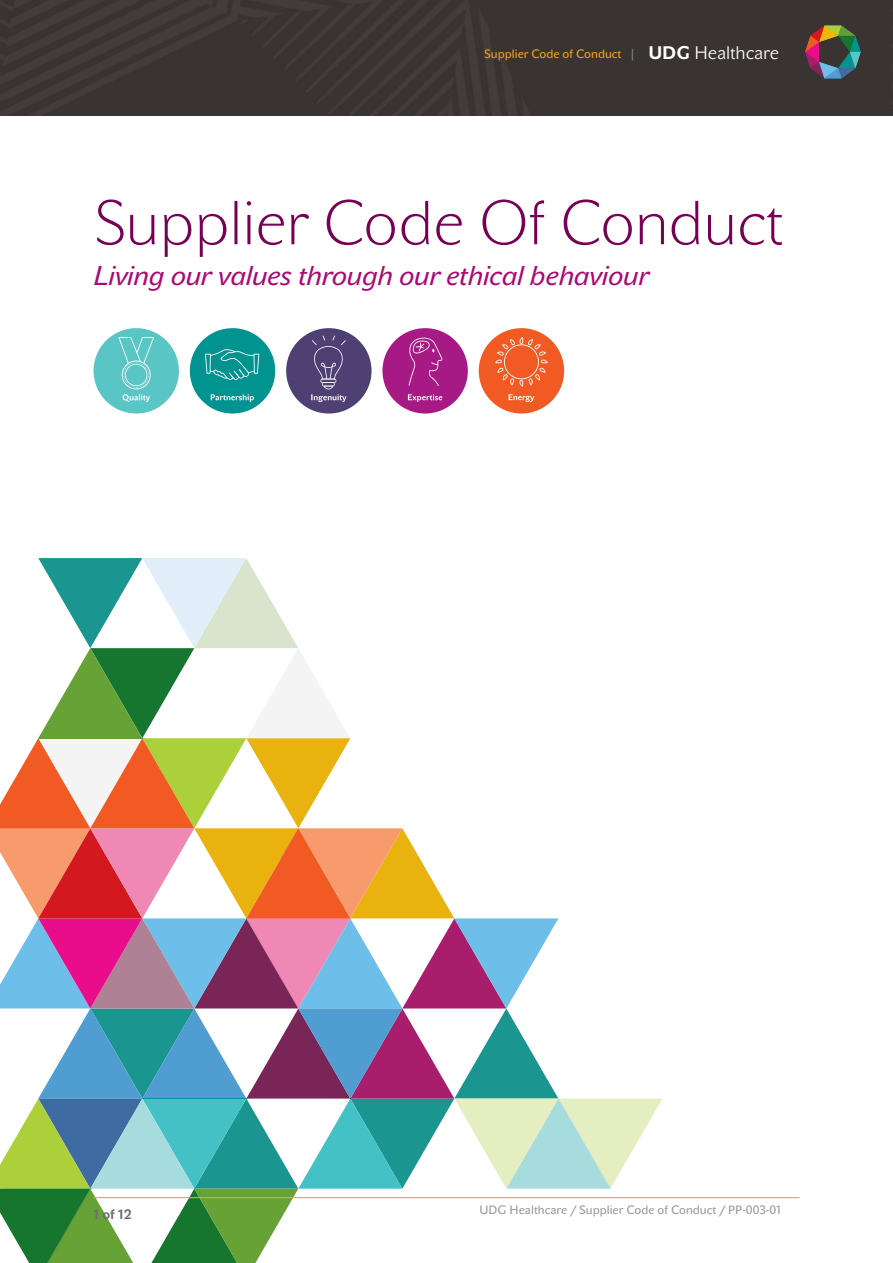
<style>
.page{position:relative;width:893px;height:1263px;background:#fff}
.page>*{position:absolute;margin:0;border:0;box-sizing:border-box;transform-origin:0 0}
.t1{font:61.5px "John Sans White Pro";letter-spacing:-.01em;color:#705}
.t2{font:italic 27px "John Sans Text Pro";letter-spacing:-.01em;color:#ac0871}
.t3{font:700 13.5px "John Sans Text Pro";color:#6d6e71}
.t4{font:12px "John Sans Text Pro";color:#95979a}
.t5{font:12px "John Sans Text Pro";color:#faa41a}
.s1{color:#808285}
.s2{font-weight:700;font-size:18px;color:#fff}
.s3{font-family:"John Sans Lite Pro";font-size:18px;color:#fff}
</style>
<div class="page">
<svg style="left:0;top:558px;width:662px;height:705px"></svg>
<div style="left:94px;top:328px;width:85px;height:85px;background:#59c5c5;border-radius:50%"></div>
<svg style="left:118px;top:337px;width:36px;height:65px"></svg>
<div style="left:190px;top:328px;width:85px;height:85px;background:#009390;border-radius:50%"></div>
<svg style="left:211px;top:394px;width:43px;height:8px"></svg>
<svg style="left:205px;top:349px;width:54px;height:31px"></svg>
<div style="left:286px;top:328px;width:86px;height:85px;background:#4e4073;border-radius:50%"></div>
<svg style="left:311px;top:335px;width:35px;height:67px"></svg>
<div style="left:382px;top:328px;width:86px;height:85px;background:#a71984;border-radius:50%"></div>
<svg style="left:408px;top:394px;width:34px;height:8px"></svg>
<svg style="left:408px;top:337px;width:34px;height:49px"></svg>
<div style="left:479px;top:328px;width:85px;height:85px;background:#f15a22;border-radius:50%"></div>
<svg style="left:508px;top:394px;width:26px;height:8px"></svg>
<svg style="left:495px;top:337px;width:53px;height:50px"></svg>
<img style="left:1px;top:0;width:892px;height:115px">
<img style="left:892px;top:0;width:1px;height:104px">
<hr style="left:94px;top:1197px;width:705px;height:1px;background:#faa41a">
<svg style="left:805px;top:26px;width:56px;height:53px"></svg>
<p class="t5" style="left:484px;top:46px;width:296px">Supplier Code of Conduct <span class="s1">|</span> <span class="s2">UDG</span> <span class="s3">Healthcare</span></p>
<h1 class="t1" style="left:94px;top:186px;width:692px">Supplier Code Of Conduct</h1>
<h2 class="t2" style="left:94px;top:260px;width:557px">Living our values through our ethical behaviour</h2>
<p class="t3" style="left:94px;top:1206px;width:39px">1 of 12</p>
<p class="t4" style="left:479px;top:1202px;width:303px">UDG Healthcare / Supplier Code of Conduct / PP-003-01</p>
</div>
